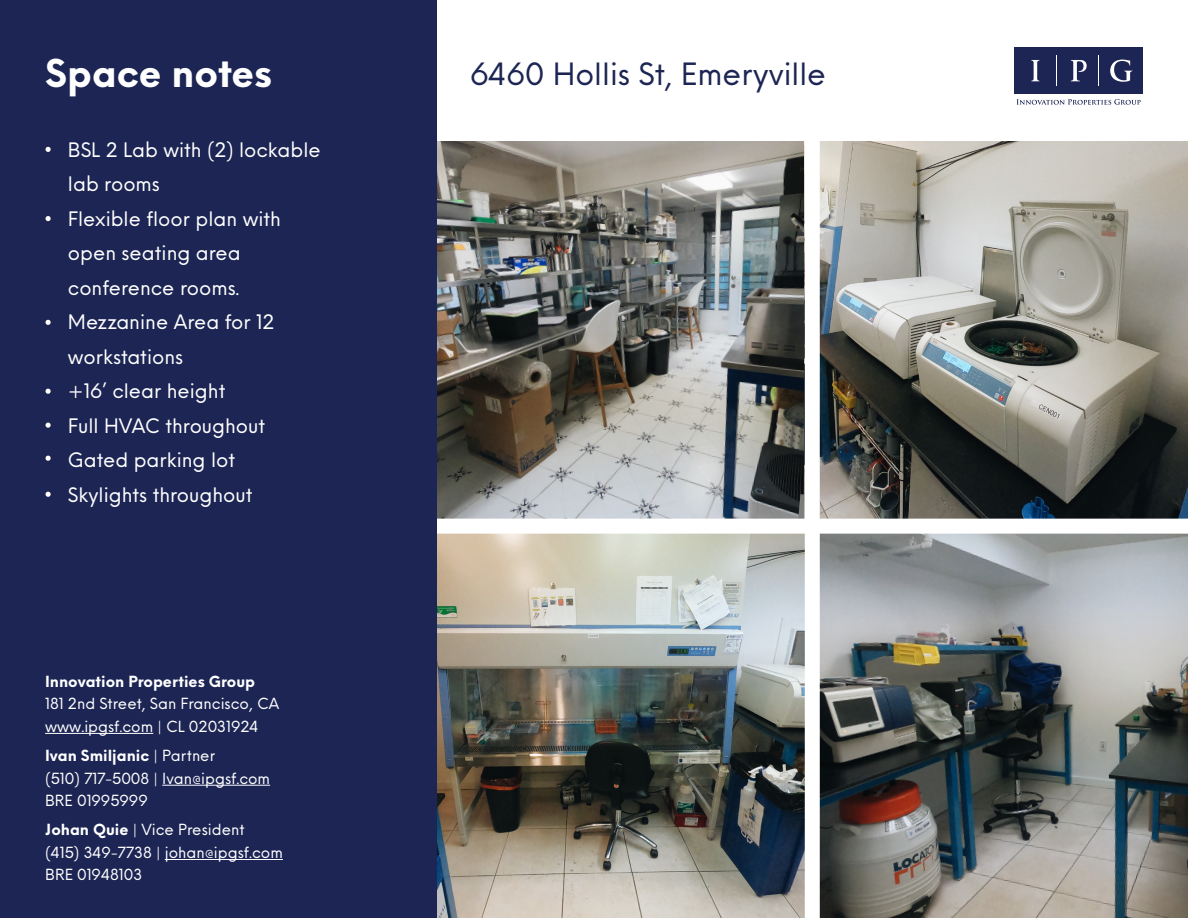
<style>
.page{position:relative;width:1188px;height:918px;background:#fff}
.page>*{position:absolute;margin:0;border:0;box-sizing:border-box;transform-origin:0 0}
.t1{font:700 37.5px "Neue Einstellung";color:#fff}
.t2{font:30px "Neue Einstellung";color:#1c2553}
.t3{font:19.5px/34.5px "Neue Einstellung";color:#fff}
.t4{font:15px/22.5px "Neue Einstellung";color:#fff}
.t5{font:700 15px "Neue Einstellung";color:#fff}
.s1{font-weight:700}
</style>
<div class="page">
<img style="left:437px;top:142px;width:367px;height:776px">
<img style="left:762px;top:494px;width:426px;height:424px">
<img style="left:804px;top:142px;width:384px;height:377px">
<div style="left:1014px;top:47px;width:129px;height:47px;background:#1c2553"></div>
<svg style="left:1017px;top:99px;width:124px;height:6px"></svg>
<hr style="left:1056px;top:55px;width:1px;height:31px;background:#fff">
<hr style="left:1098px;top:55px;width:1px;height:31px;background:#fff">
<svg style="left:1031px;top:60px;width:9px;height:21px"></svg>
<svg style="left:1110px;top:60px;width:22px;height:22px"></svg>
<svg style="left:1071px;top:60px;width:16px;height:21px"></svg>
<div style="left:805px;top:130px;width:15px;height:788px;background:#fff"></div>
<div style="left:437px;top:519px;width:751px;height:15px;background:#fff"></div>
<div style="left:0;top:0;width:437px;height:918px;background:#1c2553"></div>
<svg style="left:46px;top:147px;width:5px;height:5px"></svg>
<svg style="left:46px;top:216px;width:5px;height:5px"></svg>
<svg style="left:46px;top:320px;width:5px;height:5px"></svg>
<svg style="left:46px;top:423px;width:5px;height:5px"></svg>
<svg style="left:46px;top:456px;width:5px;height:5px"></svg>
<svg style="left:46px;top:389px;width:5px;height:5px"></svg>
<hr style="left:45px;top:733px;width:108px;height:1px;background:#fff">
<hr style="left:165px;top:859px;width:118px;height:1px;background:#fff">
<svg style="left:46px;top:492px;width:5px;height:5px"></svg>
<hr style="left:162px;top:785px;width:108px;height:1px;background:#fff">
<h1 class="t1" style="left:45px;top:39px;width:228px">Space notes</h1>
<p class="t3" style="left:68px;top:131px;width:254px">BSL 2 Lab with (2) lockable lab rooms<br>Flexible floor plan with open seating area conference rooms.<br>Mezzanine Area for 12 workstations<br>+16’ clear height<br>Full HVAC throughout<br>Gated parking lot<br>Skylights throughout</p>
<p class="t5" style="left:45px;top:668px;width:212px">Innovation Properties Group</p>
<p class="t4" style="left:45px;top:691px;width:236px">181 2nd Street, San Francisco, CA www.ipgsf.com | CL 02031924</p>
<p class="t4" style="left:45px;top:743px;width:227px"><span class="s1">Ivan Smiljanic</span> | Partner<br>(510) 717-5008 | Ivan@ipgsf.com<br>BRE 01995999</p>
<p class="t4" style="left:45px;top:817px;width:239px"><span class="s1">Johan Quie</span> | Vice President<br>(415) 349-7738 | johan@ipgsf.com<br>BRE 01948103</p>
<h2 class="t2" style="left:470px;top:47px;width:358px">6460 Hollis St, Emeryville</h2>
</div>
